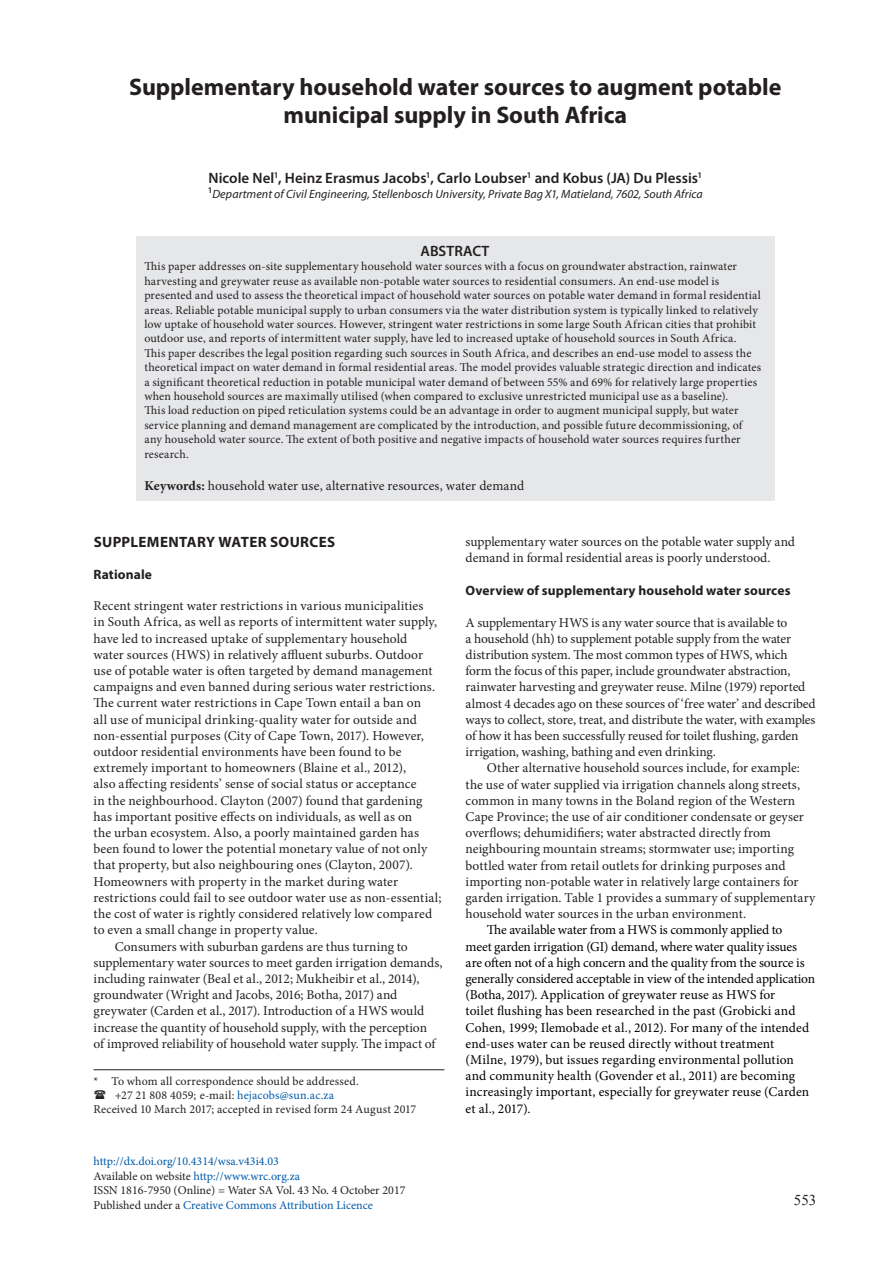
<style>
.page{position:relative;width:893px;height:1263px;background:#fff}
.page>*{position:absolute;margin:0;border:0;box-sizing:border-box;transform-origin:0 0}
.t1{font:700 24px/28.8px "Myriad Pro";color:#231f20;text-align:center}
.t2{font:600 15px "Myriad Pro";color:#231f20}
.t3{font:700 15px "Myriad Pro";letter-spacing:.02em;color:#231f20}
.t4{font:15px "Times New Roman";color:#231f20}
.t5{font:13.5px/16.2px "Minion Pro";color:#231f20}
.t6{font:13.5px/16.2px "Minion Pro";color:#000001}
.t7{font:700 13.5px "Myriad Pro";letter-spacing:.01em;color:#231f20}
.t8{font:12px/14.4px "Minion Pro";letter-spacing:.01em;color:#231f20}
.t9{font:12px/14.4px "Minion Pro";color:#015aaa}
.t10{font:italic 12px "Myriad Pro";letter-spacing:.005em;color:#231f20}
.s1{font-weight:700}
.s2{color:#015aaa}
.s3{color:#231f20}
</style>
<div class="page">
<div style="left:136px;top:236px;width:638px;height:265px;background:#e6e7e9"></div>
<hr style="left:94px;top:1069px;width:350px;height:1px;background:#231f20">
<h1 class="t1" style="left:129px;top:71px;width:654px">Supplementary household water sources to augment potable municipal supply in South Africa</h1>
<p class="t2" style="left:208px;top:169px;width:495px">Nicole Nel<sup>1</sup>, Heinz Erasmus Jacobs<sup>1</sup>, Carlo Loubser<sup>1</sup> and Kobus (JA) Du Plessis<sup>1</sup></p>
<p class="t10" style="left:208px;top:187px;width:496px"><sup>1</sup>Department of Civil Engineering, Stellenbosch University, Private Bag X1, Matieland, 7602, South Africa</p>
<p class="t2" style="left:420px;top:241px;width:70px">ABSTRACT</p>
<p class="t8" style="left:144px;top:259px;width:618px">This paper addresses on-site supplementary household water sources with a focus on groundwater abstraction, rainwater harvesting and greywater reuse as available non-potable water sources to residential consumers. An end-use model is presented and used to assess the theoretical impact of household water sources on potable water demand in formal residential areas. Reliable potable municipal supply to urban consumers via the water distribution system is typically linked to relatively low uptake of household water sources. However, stringent water restrictions in some large South African cities that prohibit outdoor use, and reports of intermittent water supply, have led to increased uptake of household sources in South Africa.<br>This paper describes the legal position regarding such sources in South Africa, and describes an end-use model to assess the theoretical impact on water demand in formal residential areas. The model provides valuable strategic direction and indicates a significant theoretical reduction in potable municipal water demand of between 55% and 69% for relatively large properties when household sources are maximally utilised (when compared to exclusive unrestricted municipal use as a baseline).<br>This load reduction on piped reticulation systems could be an advantage in order to augment municipal supply, but water service planning and demand management are complicated by the introduction, and possible future decommissioning, of any household water source. The extent of both positive and negative impacts of household water sources requires further research.</p>
<p class="t5" style="left:144px;top:478px;width:381px"><span class="s1">Keywords:</span> household water use, alternative resources, water demand</p>
<p class="t3" style="left:94px;top:532px;width:243px">SUPPLEMENTARY WATER SOURCES</p>
<p class="t7" style="left:94px;top:565px;width:60px">Rationale</p>
<p class="t5" style="left:94px;top:598px;width:331px">Recent stringent water restrictions in various municipalities</p>
<p class="t5" style="left:94px;top:614px;width:345px">in South Africa, as well as reports of intermittent water supply,</p>
<p class="t5" style="left:94px;top:630px;width:315px">have led to increased uptake of supplementary household</p>
<p class="t5" style="left:94px;top:646px;width:331px">water sources (HWS) in relatively affluent suburbs. Outdoor</p>
<p class="t5" style="left:94px;top:663px;width:340px">use of potable water is often targeted by demand management</p>
<p class="t5" style="left:94px;top:679px;width:343px">campaigns and even banned during serious water restrictions.</p>
<p class="t5" style="left:94px;top:695px;width:329px">The current water restrictions in Cape Town entail a ban on</p>
<p class="t5" style="left:94px;top:711px;width:325px">all use of municipal drinking-quality water for outside and</p>
<p class="t5" style="left:94px;top:727px;width:332px">non-essential purposes (City of Cape Town, 2017). However,</p>
<p class="t5" style="left:94px;top:744px;width:309px">outdoor residential environments have been found to be</p>
<p class="t5" style="left:94px;top:760px;width:314px">extremely important to homeowners (Blaine et al., 2012),</p>
<p class="t5" style="left:94px;top:776px;width:325px">also affecting residents’ sense of social status or acceptance</p>
<p class="t5" style="left:94px;top:792px;width:331px">in the neighbourhood. Clayton (2007) found that gardening</p>
<p class="t5" style="left:94px;top:808px;width:320px">has important positive effects on individuals, as well as on</p>
<p class="t5" style="left:94px;top:825px;width:327px">the urban ecosystem. Also, a poorly maintained garden has</p>
<p class="t5" style="left:94px;top:841px;width:335px">been found to lower the potential monetary value of not only</p>
<p class="t5" style="left:94px;top:857px;width:321px">that property, but also neighbouring ones (Clayton, 2007).</p>
<p class="t5" style="left:94px;top:873px;width:306px">Homeowners with property in the market during water</p>
<p class="t5" style="left:94px;top:889px;width:349px">restrictions could fail to see outdoor water use as non-essential;</p>
<p class="t5" style="left:94px;top:906px;width:340px">the cost of water is rightly considered relatively low compared</p>
<p class="t5" style="left:94px;top:922px;width:226px">to even a small change in property value.</p>
<p class="t5" style="left:115px;top:938px;width:294px">Consumers with suburban gardens are thus turning to</p>
<p class="t5" style="left:94px;top:954px;width:351px">supplementary water sources to meet garden irrigation demands,</p>
<p class="t5" style="left:94px;top:970px;width:327px">including rainwater (Beal et al., 2012; Mukheibir et al., 2014),</p>
<p class="t5" style="left:94px;top:987px;width:305px">groundwater (Wright and Jacobs, 2016; Botha, 2017) and</p>
<p class="t5" style="left:94px;top:1003px;width:332px">greywater (Carden et al., 2017). Introduction of a HWS would</p>
<p class="t5" style="left:94px;top:1019px;width:335px">increase the quantity of household supply, with the perception</p>
<p class="t5" style="left:94px;top:1035px;width:344px">of improved reliability of household water supply. The impact of</p>
<p class="t8" style="left:94px;top:1073px;width:267px">* To whom all correspondence should be addressed.</p>
<p class="t8" style="left:115px;top:1088px;width:221px">+27 21 808 4059; e-mail: <span class="s2">hejacobs@sun.ac.za</span></p>
<p class="t8" style="left:94px;top:1102px;width:324px">Received 10 March 2017; accepted in revised form 24 August 2017</p>
<p class="t9" style="left:94px;top:1154px;width:313px">http://dx.doi.org/10.4314/wsa.v43i4.03<br><span class="s3">Available on website</span> http://www.wrc.org.za<br><span class="s3">ISSN 1816-7950 (Online) = Water SA Vol. 43 No. 4 October 2017<br>Published under a</span> Creative Commons Attribution Licence</p>
<p class="t5" style="left:466px;top:533px;width:331px">supplementary water sources on the potable water supply and demand in formal residential areas is poorly understood.</p>
<p class="t7" style="left:466px;top:582px;width:326px">Overview of supplementary household water sources</p>
<p class="t5" style="left:466px;top:614px;width:351px">A supplementary HWS is any water source that is available to<br>a household (hh) to supplement potable supply from the water distribution system. The most common types of HWS, which form the focus of this paper, include groundwater abstraction, rainwater harvesting and greywater reuse. Milne (1979) reported almost 4 decades ago on these sources of ‘free water’ and described ways to collect, store, treat, and distribute the water, with examples of how it has been successfully reused for toilet flushing, garden irrigation, washing, bathing and even drinking.</p>
<p class="t5" style="left:466px;top:760px;width:351px;text-indent:21px">Other alternative household sources include, for example: the use of water supplied via irrigation channels along streets, common in many towns in the Boland region of the Western Cape Province; the use of air conditioner condensate or geyser overflows; dehumidifiers; water abstracted directly from neighbouring mountain streams; stormwater use; importing bottled water from retail outlets for drinking purposes and importing non-potable water in relatively large containers for garden irrigation. Table 1 provides a summary of supplementary household water sources in the urban environment.</p>
<p class="t6" style="left:466px;top:922px;width:351px;text-indent:21px">The available water from a HWS is commonly applied to<br>meet garden irrigation (GI) demand, where water quality issues are often not of a high concern and the quality from the source is generally considered acceptable in view of the intended application (Botha, 2017). Application of greywater reuse as HWS for<br>toilet flushing has been researched in the past (Grobicki and Cohen, 1999; Ilemobade et al., 2012). For many of the intended end-uses water can be reused directly without treatment (Milne, 1979), but issues regarding environmental pollution and community health (Govender et al., 2011) are becoming increasingly important, especially for greywater reuse (Carden et al., 2017).</p>
<p class="t4" style="left:794px;top:1190px;width:24px">553</p>
</div>
